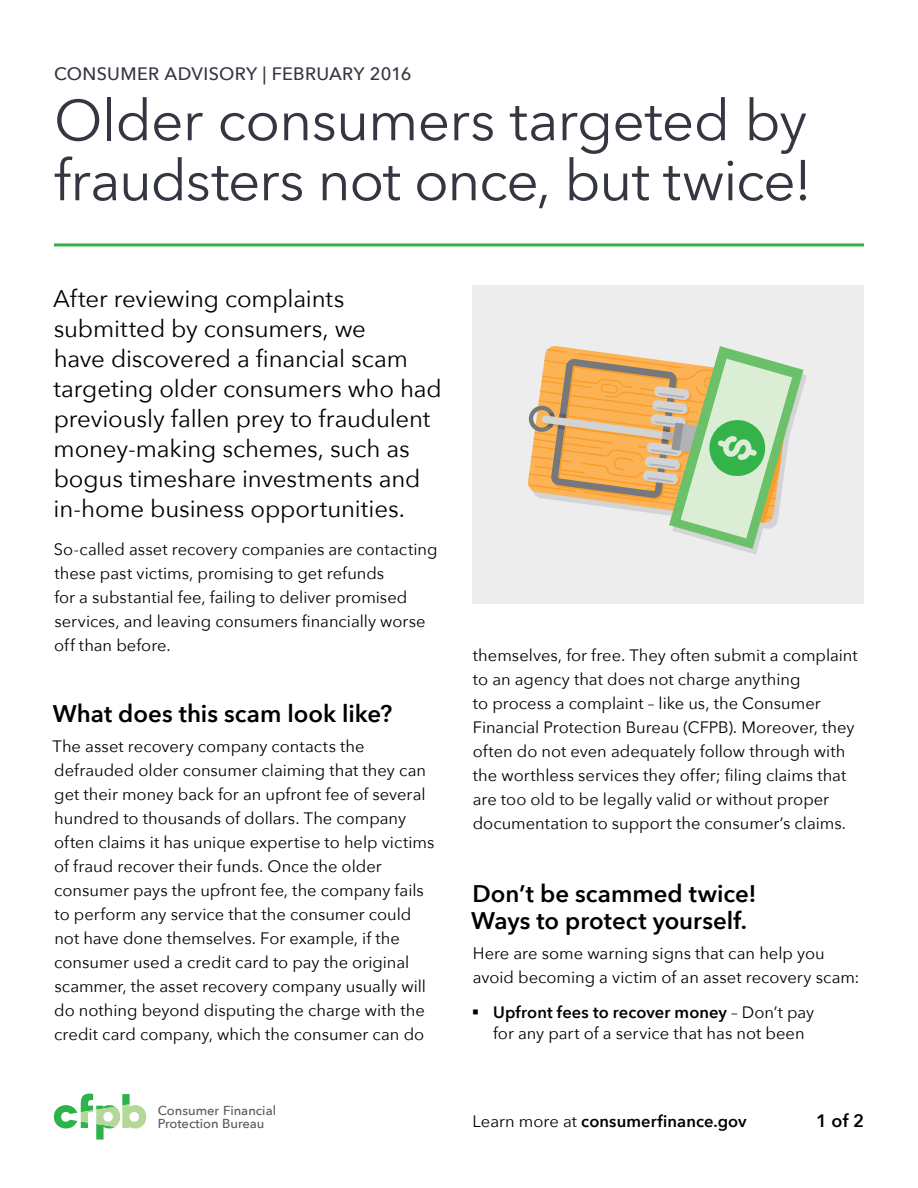
<style>
.page{position:relative;width:918px;height:1188px;background:#fff}
.page>*{position:absolute;margin:0;border:0;box-sizing:border-box;transform-origin:0 0}
.t1{font:57px/60px "Avenir Next";letter-spacing:-.015em;color:#343741}
.t2{font:24px/30px "Avenir Next";letter-spacing:-.005em;color:#000}
.t3{font:600 24px/27px "Avenir Next";color:#000}
.t4{font:500 18px "Avenir Next";letter-spacing:.015em;color:#343741}
.t5{font:600 18px "Avenir Next";color:#000}
.t6{font:16.5px/24px "Avenir Next";color:#000}
.t7{font:600 16.5px "Avenir Next";letter-spacing:.005em;color:#000}
.t8{font:500 13.05px/13.2px "Avenir Next";color:#58595b}
.s1{font-weight:600}
.s2{font-weight:400;color:#00000a}
</style>
<div class="page">
<div style="left:472px;top:285px;width:392px;height:318px;background:#ecedec"></div>
<svg style="left:54px;top:1094px;width:92px;height:46px"></svg>
<hr style="left:54px;top:243px;width:810px;height:3px;background:#2cb34a">
<svg style="left:528px;top:346px;width:275px;height:203px"></svg>
<p class="t4" style="left:54px;top:59px;width:359px">CONSUMER ADVISORY | FEBRUARY 2016</p>
<h1 class="t1" style="left:54px;top:88px;width:760px">Older consumers targeted by fraudsters not once, but twice!</h1>
<p class="t2" style="left:53px;top:283px;width:390px">After reviewing complaints submitted by consumers, we<br>have discovered a financial scam targeting older consumers who had previously fallen prey to fraudulent money-making schemes, such as bogus timeshare investments and in-home business opportunities.</p>
<p class="t6" style="left:54px;top:536px;width:385px">So-called asset recovery companies are contacting these past victims, promising to get refunds<br>for a substantial fee, failing to deliver promised services, and leaving consumers financially worse off than before.</p>
<h2 class="t3" style="left:53px;top:699px;width:341px">What does this scam look like?</h2>
<p class="t6" style="left:52px;top:734px;width:383px">The asset recovery company contacts the defrauded older consumer claiming that they can get their money back for an upfront fee of several hundred to thousands of dollars. The company often claims it has unique expertise to help victims of fraud recover their funds. Once the older consumer pays the upfront fee, the company fails to perform any service that the consumer could not have done themselves. For example, if the consumer used a credit card to pay the original scammer, the asset recovery company usually will do nothing beyond disputing the charge with the credit card company, which the consumer can do</p>
<p class="t6" style="left:473px;top:643px;width:387px">themselves, for free. They often submit a complaint to an agency that does not charge anything<br>to process a complaint – like us, the Consumer Financial Protection Bureau (CFPB). Moreover, they often do not even adequately follow through with the worthless services they offer; filing claims that are too old to be legally valid or without proper documentation to support the consumer’s claims.</p>
<h2 class="t3" style="left:471px;top:879px;width:287px">Don’t be scammed twice!<br>Ways to protect yourself.</h2>
<p class="t6" style="left:473px;top:941px;width:388px">Here are some warning signs that can help you avoid becoming a victim of an asset recovery scam:</p>
<p class="t6" style="left:493px;top:1001px;width:323px;line-height:21px;text-indent:-21px">▪ <span class="s1">Upfront fees to recover money</span> – Don’t pay for any part of a service that has not been</p>
<p class="t8" style="left:158px;top:1103px;width:120px">Consumer Financial<br>Protection Bureau</p>
<p class="t7" style="left:472px;top:1107px;width:276px"><span class="s2">Learn more at</span> consumerfinance.gov</p>
<p class="t5" style="left:816px;top:1105px;width:49px">1 of 2</p>
</div>
